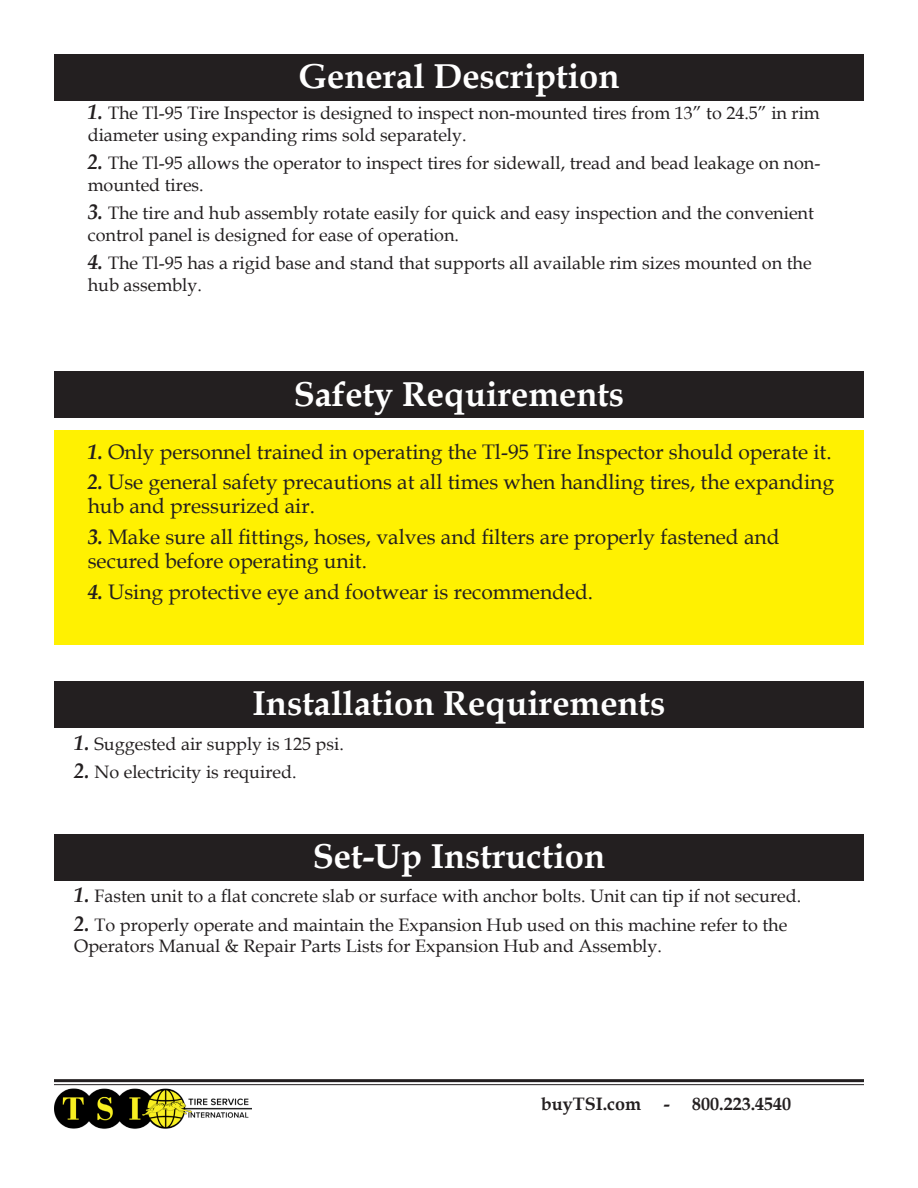
<style>
.page{position:relative;width:918px;height:1188px;background:#fff}
.page>*{position:absolute;margin:0;border:0;box-sizing:border-box;transform-origin:0 0}
.t1{font:700 34.5px "Book Antiqua";color:#fff}
.t2{font:21px/24px "Book Antiqua";color:#231f20}
.t3{font:18px/21.6px "Book Antiqua";color:#231f20}
.t4{font:700 18px "Book Antiqua";color:#231f20}
.s1{font-weight:700;font-style:italic;font-size:21px}
.s2{font-weight:700;font-style:italic}
</style>
<div class="page">
<hr style="left:54px;top:1079px;width:810px;height:3px;background:#231f20">
<hr style="left:54px;top:1084px;width:810px;height:1px;background:#231f20">
<img style="left:54px;top:1084px;width:198px;height:45px">
<div style="left:54px;top:430px;width:810px;height:214px;background:#fff101"></div>
<div style="left:54px;top:372px;width:810px;height:46px;background:#231f20"></div>
<div style="left:54px;top:681px;width:810px;height:46px;background:#231f20"></div>
<div style="left:54px;top:834px;width:810px;height:47px;background:#231f20"></div>
<div style="left:54px;top:54px;width:810px;height:46px;background:#231f20"></div>
<p class="t1" style="left:299px;top:53px;width:322px">General Description</p>
<p class="t3" style="left:88px;top:102px;width:734px"><span class="s1">1.</span> The Tl-95 Tire Inspector is designed to inspect non-mounted tires from 13” to 24.5” in rim diameter using expanding rims sold separately.</p>
<p class="t3" style="left:88px;top:152px;width:734px"><span class="s1">2.</span> The Tl-95 allows the operator to inspect tires for sidewall, tread and bead leakage on non&shy;mounted tires.</p>
<p class="t3" style="left:88px;top:202px;width:728px"><span class="s1">3.</span> The tire and hub assembly rotate easily for quick and easy inspection and the convenient control panel is designed for ease of operation.</p>
<p class="t3" style="left:88px;top:252px;width:725px"><span class="s1">4.</span> The Tl-95 has a rigid base and stand that supports all available rim sizes mounted on the hub assembly.</p>
<p class="t1" style="left:294px;top:370px;width:332px">Safety Requirements</p>
<p class="t2" style="left:88px;top:439px;width:745px"><span class="s2">1.</span> Only personnel trained in operating the Tl-95 Tire Inspector should operate it.</p>
<p class="t2" style="left:88px;top:470px;width:748px"><span class="s2">2.</span> Use general safety precautions at all times when handling tires, the expanding hub and pressurized air.</p>
<p class="t2" style="left:88px;top:524px;width:693px"><span class="s2">3.</span> Make sure all fittings, hoses, valves and filters are properly fastened and secured before operating unit.</p>
<p class="t2" style="left:88px;top:579px;width:507px"><span class="s2">4.</span> Using protective eye and footwear is recommended.</p>
<p class="t1" style="left:253px;top:680px;width:414px">Installation Requirements</p>
<p class="t3" style="left:74px;top:733px;width:271px"><span class="s1">1.</span> Suggested air supply is 125 psi.</p>
<p class="t3" style="left:74px;top:761px;width:224px"><span class="s1">2.</span> No electricity is required.</p>
<p class="t1" style="left:313px;top:833px;width:294px">Set-Up Instruction</p>
<p class="t3" style="left:74px;top:885px;width:728px"><span class="s1">1.</span> Fasten unit to a flat concrete slab or surface with anchor bolts. Unit can tip if not secured.</p>
<p class="t3" style="left:74px;top:913px;width:715px"><span class="s1">2.</span> To properly operate and maintain the Expansion Hub used on this machine refer to the<br>Operators Manual &amp; Repair Parts Lists for Expansion Hub and Assembly.</p>
<p class="t4" style="left:541px;top:1092px;width:131px">buyTSI.com -</p>
<p class="t4" style="left:692px;top:1092px;width:100px">800.223.4540</p>
</div>
